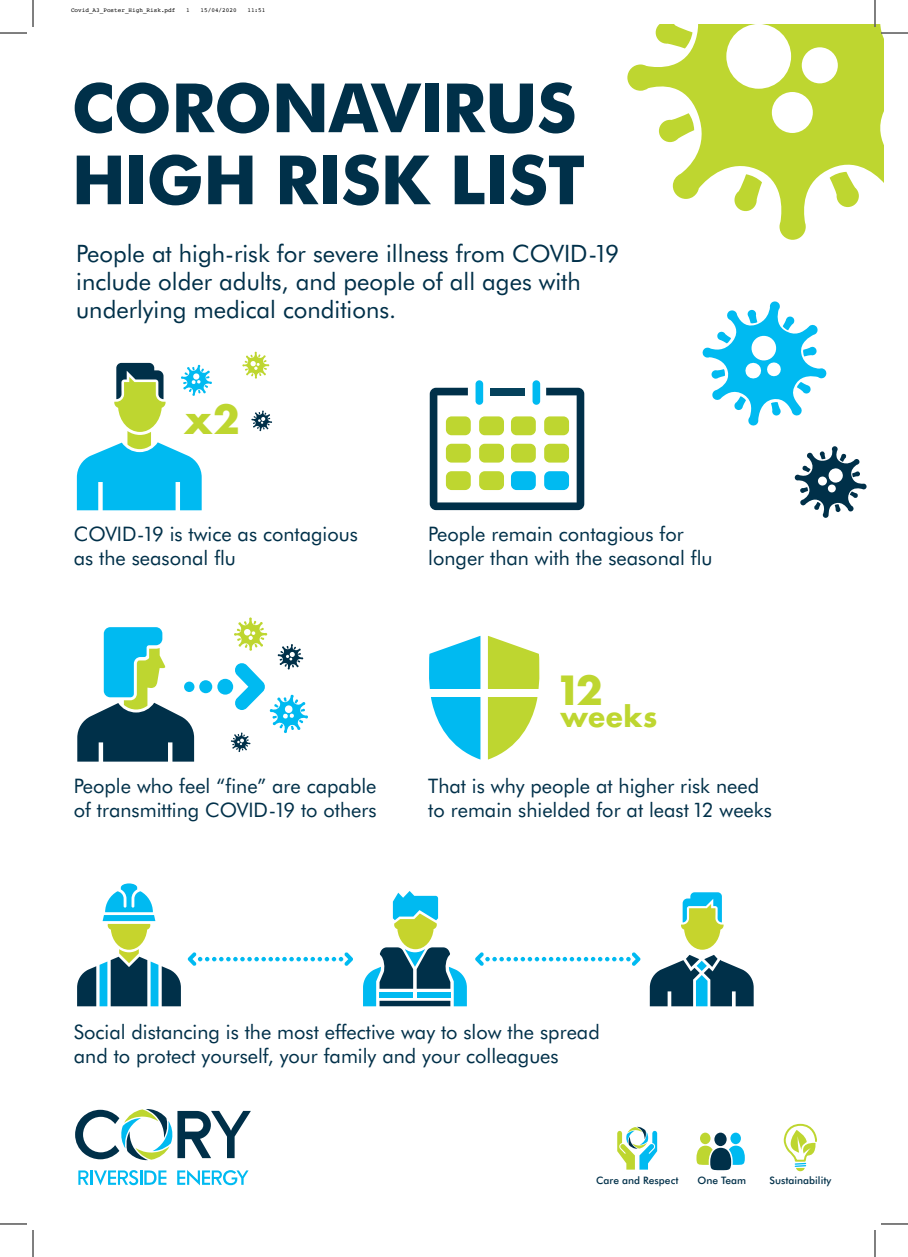
<style>
.page{position:relative;width:908px;height:1257px;background:#fff}
.page>*{position:absolute;margin:0;border:0;box-sizing:border-box;transform-origin:0 0}
.t1{font:700 68px/72px "Futura BT";letter-spacing:-.01em;color:#003049}
.t2{font:700 39.1px "Futura";color:#bed630}
.t3{font:700 27.6px "Futura";color:#bed630}
.t4{font:24px/28px "Futura BT";color:#003049}
.t5{font:20px/24px "Futura BT";color:#003049}
.t6{font:500 10.3px "Futura BT";color:#003049}
.t7{font:6px "Courier";color:#000}
</style>
<div class="page">
<svg style="left:617px;top:1126px;width:40px;height:43px"></svg>
<div style="left:714px;top:1132px;width:13px;height:14px;background:#003049;border-radius:50%"></div>
<div style="left:700px;top:1132px;width:10px;height:12px;background:#bed630;border-radius:50%"></div>
<div style="left:730px;top:1132px;width:11px;height:12px;background:#00baf1;border-radius:50%"></div>
<svg style="left:696px;top:1145px;width:49px;height:25px"></svg>
<svg style="left:783px;top:1123px;width:34px;height:48px"></svg>
<svg style="left:702px;top:301px;width:125px;height:125px"></svg>
<svg style="left:794px;top:446px;width:73px;height:72px"></svg>
<svg style="left:627px;top:24px;width:256px;height:216px;fill:#bed630"></svg>
<svg style="left:829px;top:172px;width:30px;height:35px"></svg>
<svg style="left:733px;top:174px;width:29px;height:38px"></svg>
<svg style="left:659px;top:113px;width:35px;height:29px"></svg>
<svg style="left:654px;top:24px;width:38px;height:24px"></svg>
<div style="left:726px;top:24px;width:65px;height:65px;background:#fff;border-radius:50%"></div>
<div style="left:772px;top:92px;width:41px;height:41px;background:#fff;border-radius:50%"></div>
<div style="left:802px;top:47px;width:36px;height:36px;background:#fff;border-radius:50%"></div>
<svg style="left:251px;top:410px;width:21px;height:21px"></svg>
<svg style="left:242px;top:352px;width:27px;height:27px"></svg>
<hr style="left:90px;top:1170px;width:3px;height:14px;background:#00baf1">
<svg style="left:78px;top:1170px;width:10px;height:14px"></svg>
<svg style="left:177px;top:1170px;width:72px;height:15px"></svg>
<svg style="left:94px;top:1170px;width:72px;height:15px"></svg>
<svg style="left:75px;top:1109px;width:176px;height:51px"></svg>
<div style="left:475px;top:380px;width:8px;height:25px;background:#00baf1;border-radius:4px"></div>
<div style="left:532px;top:380px;width:8px;height:25px;background:#00baf1;border-radius:4px"></div>
<svg style="left:430px;top:388px;width:154px;height:122px"></svg>
<div style="left:199px;top:680px;width:13px;height:13px;background:#00baf1;border-radius:50%"></div>
<div style="left:217px;top:679px;width:16px;height:15px;background:#00baf1;border-radius:50%"></div>
<svg style="left:231px;top:617px;width:77px;height:135px"></svg>
<svg style="left:188px;top:952px;width:165px;height:14px"></svg>
<svg style="left:475px;top:952px;width:166px;height:14px"></svg>
<svg style="left:429px;top:636px;width:51px;height:123px"></svg>
<svg style="left:488px;top:636px;width:52px;height:123px"></svg>
<svg style="left:77px;top:363px;width:135px;height:147px"></svg>
<svg style="left:77px;top:627px;width:117px;height:134px"></svg>
<div style="left:416px;top:688px;width:135px;height:8px;background:#fff"></div>
<svg style="left:77px;top:883px;width:104px;height:123px"></svg>
<hr style="left:119px;top:980px;width:20px;height:3px;background:#003049">
<hr style="left:119px;top:986px;width:20px;height:3px;background:#003049">
<hr style="left:119px;top:992px;width:20px;height:3px;background:#003049">
<svg style="left:363px;top:891px;width:104px;height:115px"></svg>
<svg style="left:650px;top:892px;width:104px;height:114px"></svg>
<hr style="left:881px;top:32px;width:27px;height:2px;background:#fff">
<hr style="left:874px;top:0;width:2px;height:27px;background:#fff">
<svg style="left:0;top:33px;width:27px;height:1px"></svg>
<svg style="left:881px;top:33px;width:27px;height:1px"></svg>
<svg style="left:0;top:1223px;width:27px;height:1px"></svg>
<svg style="left:881px;top:1223px;width:27px;height:1px"></svg>
<svg style="left:33px;top:0;width:1px;height:27px"></svg>
<svg style="left:33px;top:1230px;width:1px;height:27px"></svg>
<svg style="left:875px;top:0;width:1px;height:27px"></svg>
<svg style="left:875px;top:1230px;width:1px;height:27px"></svg>
<p class="t7" style="left:71px;top:5px;width:106px">Covid_A3_Poster_High_Risk.pdf</p>
<p class="t7" style="left:186px;top:5px;width:5px">1</p>
<p class="t7" style="left:201px;top:5px;width:38px">15/04/2020</p>
<p class="t7" style="left:247px;top:5px;width:19px">11:51</p>
<h1 class="t1" style="left:72px;top:71px;width:515px">CORONAVIRUS<br>HIGH RISK LIST</h1>
<p class="t4" style="left:76px;top:239px;width:545px">People at high-risk for severe illness from COVID-19 include older adults, and people of all ages with underlying medical conditions.</p>
<h2 class="t2" style="left:184px;top:391px;width:57px">x2</h2>
<p class="t5" style="left:74px;top:522px;width:285px">COVID-19 is twice as contagious as the seasonal flu</p>
<p class="t5" style="left:74px;top:773px;width:304px">People who feel “fine” are capable of transmitting COVID-19 to others</p>
<p class="t5" style="left:428px;top:522px;width:286px">People remain contagious for longer than with the seasonal flu</p>
<h2 class="t2" style="left:555px;top:662px;width:49px">12</h2>
<h3 class="t3" style="left:560px;top:697px;width:98px">weeks</h3>
<p class="t5" style="left:428px;top:773px;width:345px">That is why people at higher risk need to remain shielded for at least 12 weeks</p>
<p class="t5" style="left:74px;top:1019px;width:527px">Social distancing is the most effective way to slow the spread and to protect yourself, your family and your colleagues</p>
<p class="t6" style="left:596px;top:1174px;width:84px">Care and Respect</p>
<p class="t6" style="left:697px;top:1174px;width:50px">One Team</p>
<p class="t6" style="left:769px;top:1174px;width:63px">Sustainability</p>
</div>
